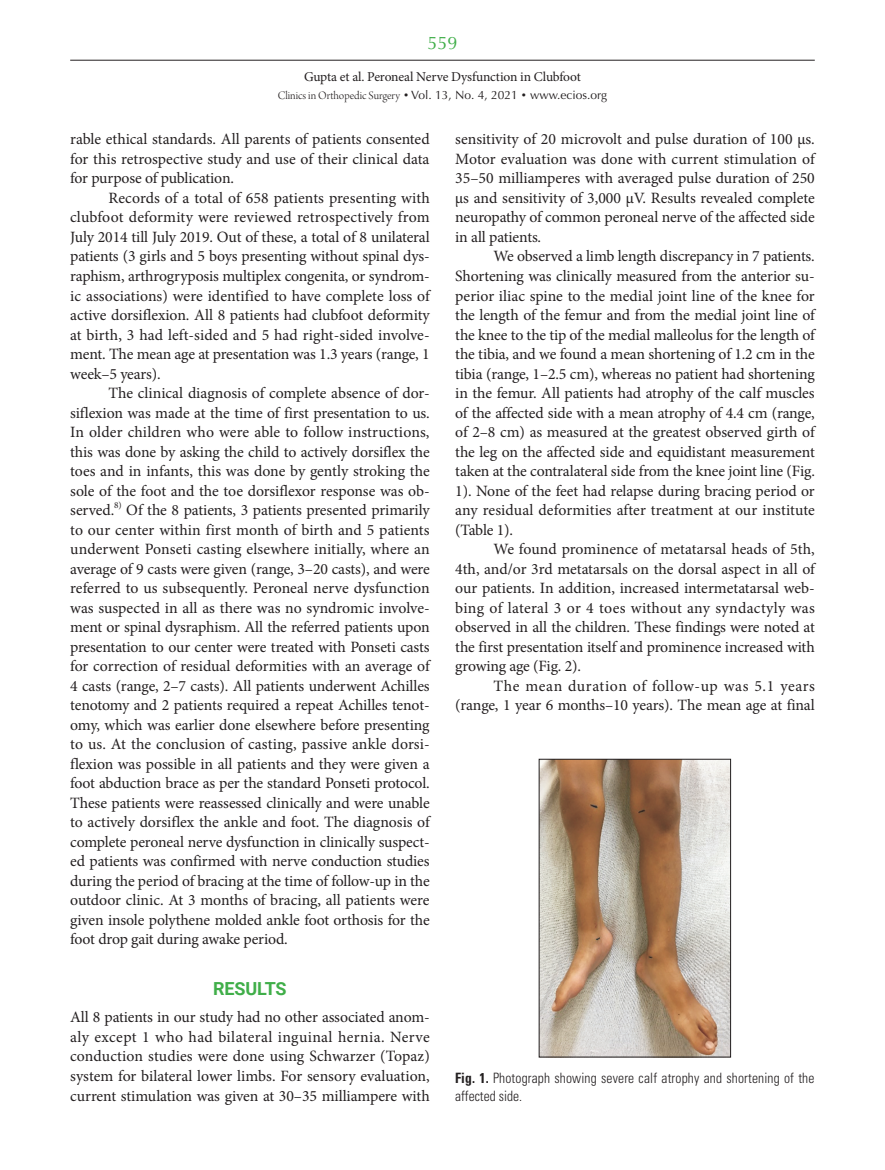
<style>
.page{position:relative;width:885px;height:1170px;background:#fff}
.page>*{position:absolute;margin:0;border:0;box-sizing:border-box;transform-origin:0 0}
.t1{font:700 18px "Roboto";letter-spacing:-.01em;color:#40ae49}
.t2{font:18px "Optima LT Std";color:#40ae49}
.t3{font:15.75px/19.5px "Minion Pro";letter-spacing:-.01em;color:#231f20;text-align:justify}
.t4{font:300 condensed 14.25px/18px "Univers LT Std";letter-spacing:.01em;color:#231f20;scale:.95 1}
.t5{font:13.5px "Minion Pro";letter-spacing:-.01em;color:#231f20}
.t6{font:12px "Optima LT Std";color:#231f20}
.t7{font:9.15px "Minion Pro";color:#231f20}
.s1{font-family:"Arno Pro Light Display"}
.s2{font-size:9px}
.s3{font-weight:700}
</style>
<div class="page">
<hr style="left:70px;top:60px;width:744px;height:1px;background:#231f20">
<img style="left:541px;top:761px;width:187px;height:294px">
<p class="t2" style="left:427px;top:32px;width:32px">559</p>
<p class="t5" style="left:304px;top:68px;width:278px">Gupta et al. Peroneal Nerve Dysfunction in Clubfoot</p>
<p class="t6" style="left:278px;top:88px;width:331px"><span class="s1">Clinics in Orthopedic Surgery</span> <span class="s2">•</span> Vol. 13, No. 4, 2021 <span class="s2">•</span> www.ecios.org</p>
<p class="t3" style="left:70px;top:130px;width:361px">rable ethical standards. All parents of patients consented for this retrospective study and use of their clinical data for purpose of publication.</p>
<p class="t3" style="left:70px;top:188px;width:361px;text-indent:38px">Records of a total of 658 patients presenting with clubfoot deformity were reviewed retrospectively from July 2014 till July 2019. Out of these, a total of 8 unilateral patients (3 girls and 5 boys presenting without spinal dys&shy;raphism, arthrogryposis multiplex congenita, or syndrom&shy;ic associations) were identified to have complete loss of active dorsiflexion. All 8 patients had clubfoot deformity at birth, 3 had left-sided and 5 had right-sided involve&shy;ment. The mean age at presentation was 1.3 years (range, 1 week–5 years).</p>
<p class="t3" style="left:70px;top:383px;width:361px;text-indent:38px">The clinical diagnosis of complete absence of dor&shy;siflexion was made at the time of first presentation to us.<br>In older children who were able to follow instructions, this was done by asking the child to actively dorsiflex the toes and in infants, this was done by gently stroking the sole of the foot and the toe dorsiflexor response was ob&shy;served.</p>
<p class="t3" style="left:455px;top:130px;width:361px">sensitivity of 20 microvolt and pulse duration of 100 μs.<br>Motor evaluation was done with current stimulation of 35–50 milliamperes with averaged pulse duration of 250 μs and sensitivity of 3,000 µV. Results revealed complete neuropathy of common peroneal nerve of the affected side in all patients.</p>
<p class="t3" style="left:455px;top:247px;width:361px;text-indent:38px">We observed a limb length discrepancy in 7 patients.<br>Shortening was clinically measured from the anterior su&shy;perior iliac spine to the medial joint line of the knee for the length of the femur and from the medial joint line of the knee to the tip of the medial malleolus for the length of the tibia, and we found a mean shortening of 1.2 cm in the tibia (range, 1–2.5 cm), whereas no patient had shortening in the femur. All patients had atrophy of the calf muscles of the affected side with a mean atrophy of 4.4 cm (range, of 2–8 cm) as measured at the greatest observed girth of the leg on the affected side and equidistant measurement taken at the contralateral side from the knee joint line (Fig.<br>1). None of the feet had relapse during bracing period or any residual deformities after treatment at our institute (Table 1).</p>
<p class="t3" style="left:455px;top:539px;width:361px;text-indent:38px">We found prominence of metatarsal heads of 5th, 4th, and/or 3rd metatarsals on the dorsal aspect in all of our patients. In addition, increased intermetatarsal web&shy;bing of lateral 3 or 4 toes without any syndactyly was observed in all the children. These findings were noted at the first presentation itself and prominence increased with growing age (Fig. 2).</p>
<p class="t3" style="left:455px;top:676px;width:361px;text-align:right">The mean duration of follow-up was 5.1 years (range, 1 year 6 months–10 years). The mean age at final</p>
<p class="t7" style="left:114px;top:498px;width:9px">8)</p>
<p class="t3" style="left:70px;top:500px;width:361px;text-indent:56px">Of the 8 patients, 3 patients presented primarily to our center within first month of birth and 5 patients underwent Ponseti casting elsewhere initially, where an average of 9 casts were given (range, 3–20 casts), and were referred to us subsequently. Peroneal nerve dysfunction was suspected in all as there was no syndromic involve&shy;ment or spinal dysraphism. All the referred patients upon presentation to our center were treated with Ponseti casts for correction of residual deformities with an average of 4 casts (range, 2–7 casts). All patients underwent Achilles tenotomy and 2 patients required a repeat Achilles tenot&shy;omy, which was earlier done elsewhere before presenting to us. At the conclusion of casting, passive ankle dorsi&shy;flexion was possible in all patients and they were given a foot abduction brace as per the standard Ponseti protocol.<br>These patients were reassessed clinically and were unable to actively dorsiflex the ankle and foot. The diagnosis of complete peroneal nerve dysfunction in clinically suspect&shy;ed patients was confirmed with nerve conduction studies during the period of bracing at the time of follow-up in the outdoor clinic. At 3 months of bracing, all patients were given insole polythene molded ankle foot orthosis for the foot drop gait during awake period.</p>
<p class="t1" style="left:213px;top:975px;width:75px">RESULTS</p>
<p class="t3" style="left:70px;top:1007px;width:361px">All 8 patients in our study had no other associated anom&shy;aly except 1 who had bilateral inguinal hernia. Nerve conduction studies were done using Schwarzer (Topaz) system for bilateral lower limbs. For sensory evaluation, current stimulation was given at 30–35 milliampere with</p>
<p class="t4" style="left:455px;top:1069px;width:380px"><span class="s3">Fig. 1.</span> Photograph showing severe calf atrophy and shortening of the affected side.</p>
</div>
